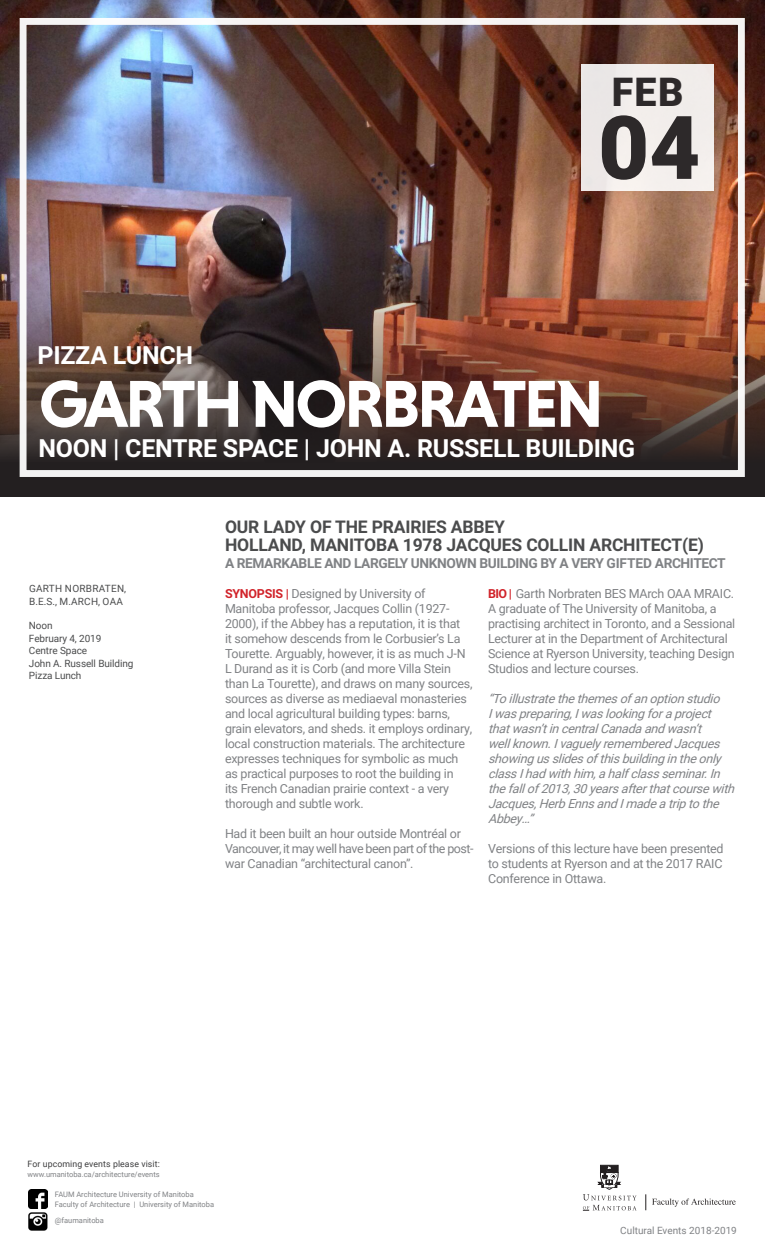
<style>
.page{position:relative;width:765px;height:1260px;background:#fff}
.page>*{position:absolute;margin:0;border:0;box-sizing:border-box;transform-origin:0 0}
.t1{font:900 88.12px "Roboto";color:#231f20}
.t2{font:700 67.5px "Niveau Grotesk";letter-spacing:-.045em;color:#fff}
.t3{font:900 39.38px "Roboto";color:#231f20}
.t4{font:700 25px "Roboto";letter-spacing:-.01em;color:#fff}
.t5{font:700 17.5px "Roboto";letter-spacing:-.01em;color:#4b4c4d}
.t6{font:700 13.75px "Roboto";letter-spacing:-.03em;color:#808285}
.CE_PosterBody{font:12.5px/15px "Roboto";letter-spacing:-.02em;color:#808285}
.CE_PosterBody-2{font:italic 12.5px/15px "Roboto";color:#808285}
.t7{font:10px "Roboto";letter-spacing:-.01em;color:#4b4c4d}
.t8{font:10px "Roboto";color:#808285}
.t9{font:10px "Roboto";letter-spacing:.025em;color:#4b4c4d}
.t10{font:8.75px "Roboto";letter-spacing:.01em;color:#3e3e3f}
.t11{font:7.5px/10px "Roboto";color:#808285}
.s1{font-weight:700;color:#d1232a}
</style>
<div class="page">
<div style="left:600px;top:1165px;width:18px;height:8px;border:1px solid #231f20"></div>
<svg style="left:583px;top:1166px;width:54px;height:45px"></svg>
<svg style="left:646px;top:1194px;width:90px;height:16px"></svg>
<img style="left:29px;top:1190px;width:18px;height:18px">
<img style="left:29px;top:1212px;width:18px;height:19px">
<img style="left:0;top:0;width:765px;height:192px">
<img style="left:0;top:192px;width:765px;height:305px">
<div style="left:581px;top:64px;width:133px;height:127px;background:#f2edeb"></div>
<div style="left:20px;top:18px;width:725px;height:459px;border:7px solid #fff"></div>
<p class="t4" style="left:38px;top:338px;width:157px">PIZZA LUNCH</p>
<h3 class="t3" style="left:612px;top:64px;width:73px">FEB</h3>
<h1 class="t1" style="left:598px;top:86px;width:104px">04</h1>
<p class="t2" style="left:39px;top:365px;width:566px">GARTH NORBRATEN</p>
<p class="t4" style="left:38px;top:430px;width:598px">NOON | CENTRE SPACE | JOHN A. RUSSELL BUILDING</p>
<p class="t9" style="left:29px;top:582px;width:99px">GARTH NORBRATEN,</p>
<p class="t7" style="left:29px;top:594px;width:95px">B.E.S., M.ARCH, OAA</p>
<p class="t7" style="left:29px;top:619px;width:25px">Noon</p>
<p class="t7" style="left:29px;top:631px;width:74px">February 4, 2019</p>
<p class="t7" style="left:29px;top:644px;width:60px">Centre Space</p>
<p class="t7" style="left:29px;top:656px;width:106px">John A. Russell Building</p>
<p class="t7" style="left:29px;top:669px;width:54px">Pizza Lunch</p>
<p class="t5" style="left:225px;top:515px;width:281px">OUR LADY OF THE PRAIRIES ABBEY</p>
<p class="t5" style="left:225px;top:532px;width:480px">HOLLAND, MANITOBA 1978 JACQUES COLLIN ARCHITECT(E)</p>
<p class="t6" style="left:225px;top:554px;width:502px">A REMARKABLE AND LARGELY UNKNOWN BUILDING BY A VERY GIFTED ARCHITECT</p>
<p class="CE_PosterBody" style="left:225px;top:585px;width:249px"><span class="s1">SYNOPSIS |</span> Designed by University of Manitoba professor, Jacques Collin (1927- 2000), if the Abbey has a reputation, it is that<br>it somehow descends from le Corbusier’s La Tourette. Arguably, however, it is as much J-N L Durand as it is Corb (and more Villa Stein than La Tourette), and draws on many sources, sources as diverse as mediaeval monasteries and local agricultural building types: barns, grain elevators, and sheds. it employs ordinary, local construction materials. The architecture expresses techniques for symbolic as much as practical purposes to root the building in<br>its French Canadian prairie context - a very thorough and subtle work.</p>
<p class="CE_PosterBody" style="left:225px;top:825px;width:250px">Had it been built an hour outside Montréal or<br>Vancouver, it may well have been part of the post&shy;war Canadian “architectural canon”.</p>
<p class="CE_PosterBody" style="left:488px;top:585px;width:248px"><span class="s1">BIO |</span> Garth Norbraten BES MArch OAA MRAIC.</p>
<p class="CE_PosterBody" style="left:488px;top:600px;width:249px">A graduate of The University of Manitoba, a practising architect in Toronto, and a Sessional Lecturer at in the Department of Architectural Science at Ryerson University, teaching Design Studios and lecture courses.</p>
<p class="CE_PosterBody-2" style="left:488px;top:690px;width:252px">“Toillustratethethemesofanoptionstudio Iwaspreparing,Iwaslookingforaproject thatwasn’tincentralCanadaandwasn’t wellknown.IvaguelyrememberedJacques showingusslidesofthisbuildingintheonly classIhadwithhim,ahalfclassseminar.In thefallof2013,30yearsafterthatcoursewith Jacques,HerbEnnsandImadeatriptothe Abbey…”</p>
<p class="CE_PosterBody" style="left:488px;top:840px;width:237px;text-align:justify">Versions of this lecture have been presented to students at Ryerson and at the 2017 RAIC Conference in Ottawa.</p>
<p class="t10" style="left:28px;top:1158px;width:134px">For upcoming events please visit:</p>
<p class="t11" style="left:28px;top:1169px;width:134px">www.umanitoba.ca/architecture/events</p>
<p class="t11" style="left:55px;top:1189px;width:161px">FAUM Architecture University of Manitoba<br>Faculty of Architecture | University of Manitoba</p>
<p class="t11" style="left:55px;top:1215px;width:51px">@faumanitoba</p>
<p class="t8" style="left:620px;top:1224px;width:118px">Cultural Events 2018-2019</p>
</div>
